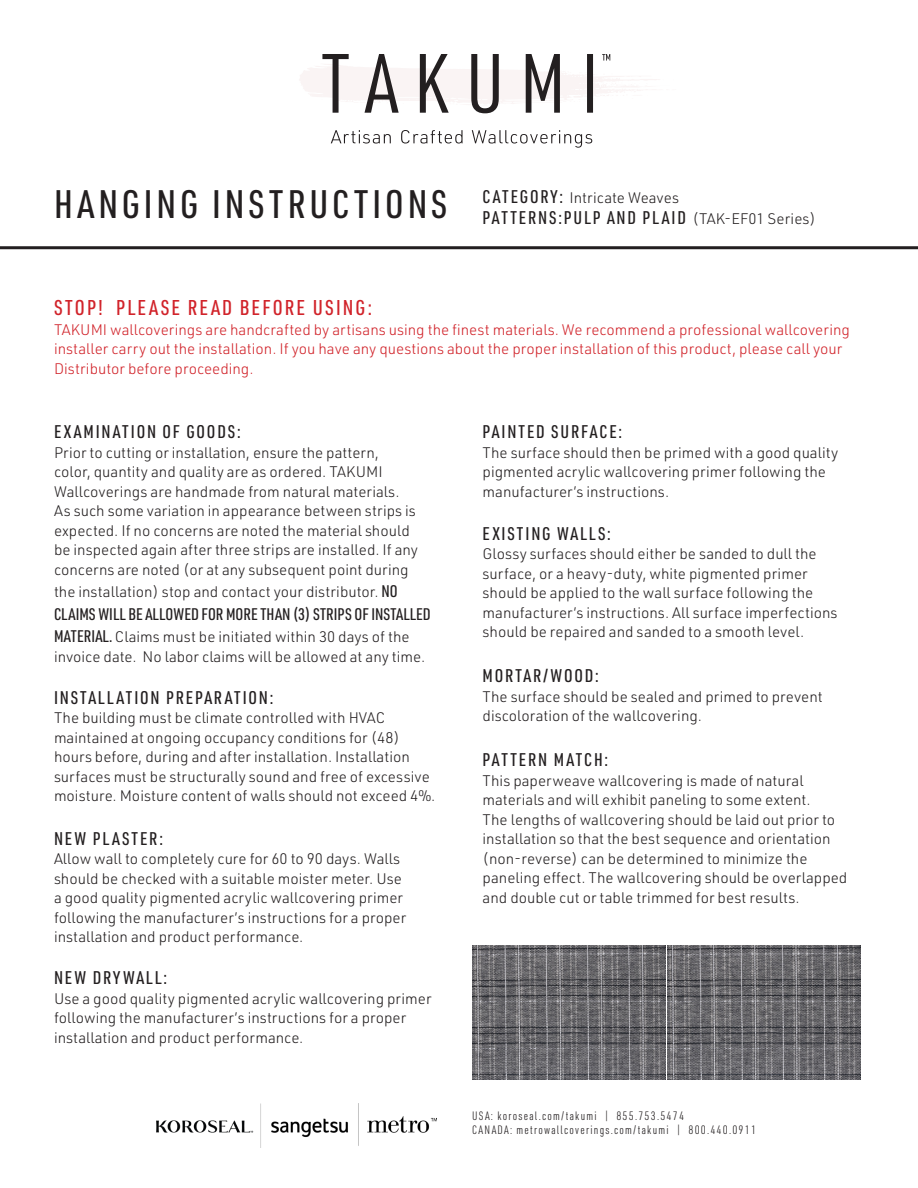
<style>
.page{position:relative;width:918px;height:1188px;background:#fff}
.page>*{position:absolute;margin:0;border:0;box-sizing:border-box;transform-origin:0 0}
.t1{font:500 39px "URWDIN Cond";letter-spacing:.1em;color:#231f20}
.t2{font:500 21px "URWDIN Cond";letter-spacing:.105em;color:#d1232a}
.t3{font:500 18px "URWDIN Cond";letter-spacing:.1em;color:#231f20}
.t4{font:500 16.5px "URWDIN Cond";color:#231f20}
.t5{font:300 15px/19.5px "URWDIN";color:#231f20}
.t6{font:300 15px/19.5px "URWDIN";color:#d1232a}
.t7{font:300 12px/14.4px "URWDIN Cond";letter-spacing:.1em;color:#231f20}
.s1{font-family:"URWDIN Cond";font-weight:500;font-size:18px}
.s2{font-family:"URWDIN";font-weight:300;font-size:15px}
.s3{font-family:"URWDIN Cond";font-weight:500;font-size:16.5px}
</style>
<div class="page">
<img style="left:157px;top:1104px;width:280px;height:44px">
<svg style="left:331px;top:130px;width:261px;height:18px"></svg>
<svg style="left:300px;top:54px;width:357px;height:59px"></svg>
<hr style="left:0;top:246px;width:918px;height:3px;background:#231f20">
<img style="left:472px;top:945px;width:194px;height:134px">
<svg style="left:667px;top:945px;width:194px;height:134px;background:#6a6a6d"></svg>
<p class="t1" style="left:54px;top:178px;width:395px">HANGING INSTRUCTIONS</p>
<p class="t5" style="left:483px;top:187px;width:198px"><span class="s1">CATEGORY:</span> Intricate Weaves</p>
<p class="t3" style="left:483px;top:205px;width:335px">PATTERNS:PULP AND PLAID <span class="s2">(TAK-EF01 Series)</span></p>
<p class="t2" style="left:54px;top:294px;width:320px">STOP! PLEASE READ BEFORE USING:</p>
<p class="t6" style="left:54px;top:319px;width:797px">TAKUMI wallcoverings are handcrafted by artisans using the finest materials. We recommend a professional wallcovering installer carry out the installation. If you have any questions about the proper installation of this product, please call your<br>Distributor before proceeding.</p>
<p class="t3" style="left:54px;top:420px;width:188px">EXAMINATION OF GOODS:</p>
<p class="t5" style="left:54px;top:442px;width:366px">Prior to cutting or installation, ensure the pattern, color, quantity and quality are as ordered. TAKUMI Wallcoverings are handmade from natural materials.<br>As such some variation in appearance between strips is expected. If no concerns are noted the material should be inspected again after three strips are installed. If any concerns are noted (or at any subsequent point during</p>
<p class="t5" style="left:54px;top:582px;width:345px">the installation) stop and contact your distributor. <span class="s3">NO</span></p>
<p class="t4" style="left:54px;top:603px;width:378px">CLAIMS WILL BE ALLOWED FOR MORE THAN (3) STRIPS OF INSTALLED</p>
<p class="t5" style="left:54px;top:627px;width:373px"><span class="s3">MATERIAL.</span> Claims must be initiated within 30 days of the invoice date. No labor claims will be allowed at any time.</p>
<p class="t3" style="left:54px;top:685px;width:221px">INSTALLATION PREPARATION:</p>
<p class="t5" style="left:54px;top:707px;width:383px">The building must be climate controlled with HVAC maintained at ongoing occupancy conditions for (48) hours before, during and after installation. Installation surfaces must be structurally sound and free of excessive moisture. Moisture content of walls should not exceed 4%.</p>
<p class="t3" style="left:54px;top:826px;width:111px">NEW PLASTER:</p>
<p class="t5" style="left:54px;top:849px;width:354px">Allow wall to completely cure for 60 to 90 days. Walls should be checked with a suitable moister meter. Use a good quality pigmented acrylic wallcovering primer following the manufacturer’s instructions for a proper installation and product performance.</p>
<p class="t3" style="left:54px;top:966px;width:115px">NEW DRYWALL:</p>
<p class="t5" style="left:54px;top:988px;width:379px">Use a good quality pigmented acrylic wallcovering primer following the manufacturer’s instructions for a proper installation and product performance.</p>
<p class="t3" style="left:483px;top:420px;width:141px">PAINTED SURFACE:</p>
<p class="t5" style="left:483px;top:442px;width:357px">The surface should then be primed with a good quality pigmented acrylic wallcovering primer following the manufacturer’s instructions.</p>
<p class="t3" style="left:483px;top:522px;width:130px">EXISTING WALLS:</p>
<p class="t5" style="left:483px;top:544px;width:356px">Glossy surfaces should either be sanded to dull the surface, or a heavy-duty, white pigmented primer should be applied to the wall surface following the manufacturer’s instructions. All surface imperfections should be repaired and sanded to a smooth level.</p>
<p class="t3" style="left:483px;top:664px;width:118px">MORTAR/WOOD:</p>
<p class="t5" style="left:483px;top:686px;width:342px">The surface should be sealed and primed to prevent discoloration of the wallcovering.</p>
<p class="t3" style="left:483px;top:748px;width:127px">PATTERN MATCH:</p>
<p class="t5" style="left:483px;top:770px;width:366px">This paperweave wallcovering is made of natural materials and will exhibit paneling to some extent.<br>The lengths of wallcovering should be laid out prior to installation so that the best sequence and orientation (non-reverse) can be determined to minimize the paneling effect. The wallcovering should be overlapped and double cut or table trimmed for best results.</p>
<p class="t7" style="left:472px;top:1108px;width:285px">USA: koroseal.com/takumi | 855.753.5474<br>CANADA: metrowallcoverings.com/takumi | 800.440.0911</p>
</div>
